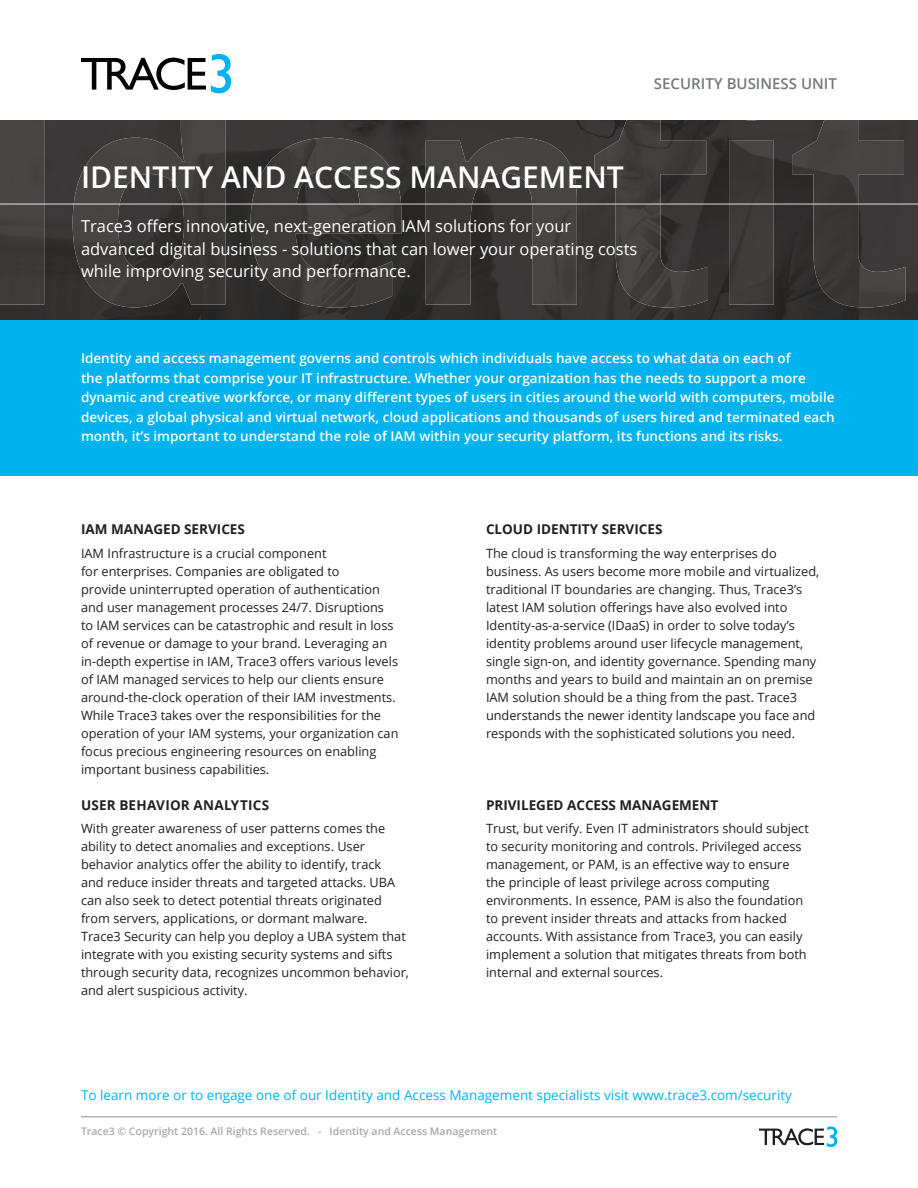
<style>
.page{position:relative;width:918px;height:1188px;background:#fff}
.page>*{position:absolute;margin:0;border:0;box-sizing:border-box;transform-origin:0 0}
.t1{font:600 30px "Open Sans";color:#fff}
.t2{font:16.5px/22.5px "Open Sans";color:#fff}
.t3{font:600 15px "Open Sans";color:#76787b}
.t4{font:600 13.5px/19.5px "Open Sans";color:#fff}
.t5{font:13.5px "Open Sans";color:#00b3ee}
.t6{font:700 13.5px "Open Sans";color:#231f20}
.t7{font:700 13.5px "Open Sans";letter-spacing:.02em;color:#231f20}
.t8{font:12.75px/18px "Open Sans";color:#231f20}
.t9{font:600 10.5px "Open Sans";color:#a8a9ad}
</style>
<div class="page">
<img style="left:0;top:120px;width:918px;height:201px">
<img style="left:0;top:120px;width:906px;height:187px">
<img style="left:858px;top:203px;width:60px;height:2px">
<img style="left:0;top:203px;width:858px;height:2px">
<svg style="left:81px;top:54px;width:151px;height:40px"></svg>
<div style="left:0;top:321px;width:918px;height:155px;background:#00b3ee"></div>
<svg style="left:759px;top:1126px;width:78px;height:21px"></svg>
<hr style="left:81px;top:1116px;width:756px;height:2px;background:#b2b3b7">
<p class="t3" style="left:654px;top:73px;width:185px">SECURITY BUSINESS UNIT</p>
<h1 class="t1" style="left:81px;top:156px;width:544px">IDENTITY AND ACCESS MANAGEMENT</h1>
<p class="t2" style="left:81px;top:214px;width:558px">Trace3 offers innovative, next-generation IAM solutions for your advanced digital business - solutions that can lower your operating costs while improving security and performance.</p>
<p class="t4" style="left:81px;top:348px;width:755px">Identity and access management governs and controls which individuals have access to what data on each of<br>the platforms that comprise your IT infrastructure. Whether your organization has the needs to support a more dynamic and creative workforce, or many different types of users in cities around the world with computers, mobile devices, a global physical and virtual network, cloud applications and thousands of users hired and terminated each month, it’s important to understand the role of IAM within your security platform, its functions and its risks.</p>
<p class="t6" style="left:81px;top:520px;width:165px">IAM MANAGED SERVICES</p>
<p class="t8" style="left:81px;top:544px;width:319px">IAM Infrastructure is a crucial component<br>for enterprises. Companies are obligated to<br>provide uninterrupted operation of authentication and user management processes 24/7. Disruptions to IAM services can be catastrophic and result in loss of revenue or damage to your brand. Leveraging an in-depth expertise in IAM, Trace3 offers various levels of IAM managed services to help our clients ensure around-the-clock operation of their IAM investments.<br>While Trace3 takes over the responsibilities for the operation of your IAM systems, your organization can focus precious engineering resources on enabling important business capabilities.</p>
<p class="t7" style="left:81px;top:795px;width:190px">USER BEHAVIOR ANALYTICS</p>
<p class="t8" style="left:81px;top:819px;width:330px">With greater awareness of user patterns comes the ability to detect anomalies and exceptions. User behavior analytics offer the ability to identify, track<br>and reduce insider threats and targeted attacks. UBA can also seek to detect potential threats originated from servers, applications, or dormant malware.<br>Trace3 Security can help you deploy a UBA system that integrate with you existing security systems and sifts through security data, recognizes uncommon behavior, and alert suspicious activity.</p>
<p class="t6" style="left:486px;top:520px;width:178px">CLOUD IDENTITY SERVICES</p>
<p class="t8" style="left:486px;top:544px;width:335px">The cloud is transforming the way enterprises do business. As users become more mobile and virtualized, traditional IT boundaries are changing. Thus, Trace3’s latest IAM solution offerings have also evolved into Identity-as-a-service (IDaaS) in order to solve today’s identity problems around user lifecycle management, single sign-on, and identity governance. Spending many months and years to build and maintain an on premise IAM solution should be a thing from the past. Trace3 understands the newer identity landscape you face and responds with the sophisticated solutions you need.</p>
<p class="t6" style="left:486px;top:795px;width:234px">PRIVILEGED ACCESS MANAGEMENT</p>
<p class="t8" style="left:486px;top:819px;width:324px">Trust, but verify. Even IT administrators should subject to security monitoring and controls. Privileged access management, or PAM, is an effective way to ensure the principle of least privilege across computing environments. In essence, PAM is also the foundation to prevent insider threats and attacks from hacked accounts. With assistance from Trace3, you can easily implement a solution that mitigates threats from both internal and external sources.</p>
<p class="t5" style="left:81px;top:1086px;width:713px">To learn more or to engage one of our Identity and Access Management specialists visit www.trace3.com/security</p>
<p class="t9" style="left:81px;top:1124px;width:418px">Trace3 © Copyright 2016. All Rights Reserved. - Identity and Access Management</p>
</div>
